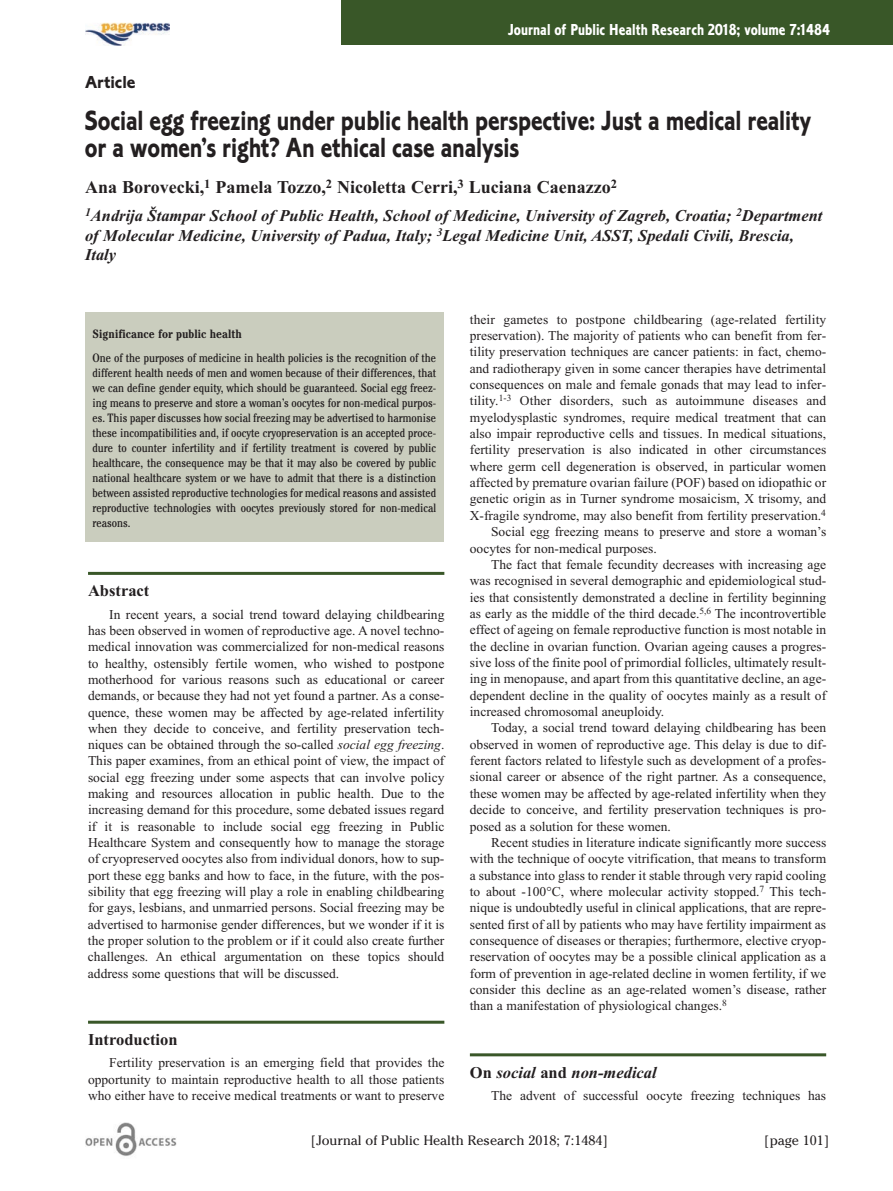
<style>
.page{position:relative;width:893px;height:1191px;background:#fff}
.page>*{position:absolute;margin:0;border:0;box-sizing:border-box;transform-origin:0 0}
.t1{font:28.8px/27px "Corinthian Bold Plain";letter-spacing:-.005em;color:#231f20;scale:.83 1}
.t2{font:700 18px "Times New Roman";color:#231f20}
.t3{font:18px "Corinthian Bold Plain";color:#231f20}
.t4{font:italic 700 16.5px/19.5px "Times New Roman";color:#231f20}
.t5{font:16.5px "Corinthian Bold Condensed Plain";color:#fff}
.t6{font:700 16.5px "Times New Roman";color:#231f20}
.t7{font:13.5px/16.4px "Times New Roman";color:#231f20;text-align:justify}
.t8{font:13.5px "Cheltenham";color:#231f20}
.t9{font:condensed 12px/15px "Cheltenham";color:#231f20;text-align:justify}
.t10{font:700 condensed 12px "Cheltenham";color:#231f20}
.s1{font-style:italic}
.s2{font-style:normal}
</style>
<div class="page">
<img style="left:85px;top:1123px;width:92px;height:33px">
<div style="left:342px;top:0;width:551px;height:45px;background:#395728"></div>
<img style="left:85px;top:22px;width:84px;height:24px">
<hr style="left:88px;top:572px;width:356px;height:3px;background:#395728">
<hr style="left:88px;top:1020px;width:356px;height:3px;background:#395728">
<hr style="left:470px;top:1053px;width:356px;height:3px;background:#395728">
<div style="left:85px;top:312px;width:359px;height:230px;background:#cacdbe"></div>
<h2 class="t3" style="left:85px;top:76px;width:52px">Article</h2>
<p class="t5" style="left:508px;top:24px;width:324px">Journal of Public Health Research 2018; volume 7:1484</p>
<h1 class="t1" style="left:85px;top:109px;width:876px">Social egg freezing under public health perspective: Just a medical reality or a women’s right? An ethical case analysis</h1>
<h2 class="t2" style="left:85px;top:176px;width:533px">Ana Borovecki,<sup>1</sup> Pamela Tozzo,<sup>2</sup> Nicoletta Cerri,<sup>3</sup> Luciana Caenazzo<sup>2</sup></h2>
<p class="t4" style="left:85px;top:206px;width:739px"><sup>1</sup>Andrija Štampar School of Public Health, School of Medicine, University of Zagreb, Croatia; <sup>2</sup>Department of Molecular Medicine, University of Padua, Italy; <sup>3</sup>Legal Medicine Unit, ASST, Spedali Civili, Brescia,<br>Italy</p>
<p class="t10" style="left:93px;top:330px;width:151px">Significance for public health</p>
<p class="t9" style="left:93px;top:351px;width:345px">One of the purposes of medicine in health policies is the recognition of the different health needs of men and women because of their differences, that we can define gender equity, which should be guaranteed. Social egg freez&shy;ing means to preserve and store a woman’s oocytes for non-medical purpos&shy;es. This paper discusses how social freezing may be advertised to harmonise these incompatibilities and, if oocyte cryopreservation is an accepted proce&shy;dure to counter infertility and if fertility treatment is covered by public healthcare, the consequence may be that it may also be covered by public national healthcare system or we have to admit that there is a distinction between assisted reproductive technologies for medical reasons and assisted reproductive technologies with oocytes previously stored for non-medical reasons.</p>
<p class="t6" style="left:88px;top:581px;width:63px">Abstract</p>
<p class="t7" style="left:88px;top:605px;width:358px;text-indent:21px">In recent years, a social trend toward delaying childbearing has been observed in women of reproductive age. A novel techno&shy;medical innovation was commercialized for non-medical reasons to healthy, ostensibly fertile women, who wished to postpone motherhood for various reasons such as educational or career demands, or because they had not yet found a partner. As a conse&shy;quence, these women may be affected by age-related infertility when they decide to conceive, and fertility preservation tech&shy;niques can be obtained through the so-called <span class="s1">social egg freezing</span>.<br>This paper examines, from an ethical point of view, the impact of social egg freezing under some aspects that can involve policy making and resources allocation in public health. Due to the increasing demand for this procedure, some debated issues regard if it is reasonable to include social egg freezing in Public Healthcare System and consequently how to manage the storage of cryopreserved oocytes also from individual donors, how to sup&shy;port these egg banks and how to face, in the future, with the pos&shy;sibility that egg freezing will play a role in enabling childbearing for gays, lesbians, and unmarried persons. Social freezing may be advertised to harmonise gender differences, but we wonder if it is the proper solution to the problem or if it could also create further challenges. An ethical argumentation on these topics should address some questions that will be discussed.</p>
<p class="t6" style="left:88px;top:1029px;width:91px">Introduction</p>
<p class="t7" style="left:88px;top:1054px;width:358px;text-indent:21px">Fertility preservation is an emerging field that provides the opportunity to maintain reproductive health to all those patients who either have to receive medical treatments or want to preserve</p>
<p class="t7" style="left:470px;top:311px;width:358px">their gametes to postpone childbearing (age-related fertility</p>
<p class="t7" style="left:470px;top:327px;width:358px">preservation). The majority of patients who can benefit from fer-</p>
<p class="t7" style="left:470px;top:343px;width:358px">tility preservation techniques are cancer patients: in fact, chemo-</p>
<p class="t7" style="left:470px;top:360px;width:358px">and radiotherapy given in some cancer therapies have detrimental</p>
<p class="t7" style="left:470px;top:376px;width:358px">consequences on male and female gonads that may lead to infer-</p>
<p class="t7" style="left:470px;top:392px;width:358px">tility.<sup>1-3</sup> Other disorders, such as autoimmune diseases and</p>
<p class="t7" style="left:470px;top:409px;width:358px">myelodysplastic syndromes, require medical treatment that can</p>
<p class="t7" style="left:470px;top:425px;width:358px">also impair reproductive cells and tissues. In medical situations,</p>
<p class="t7" style="left:470px;top:441px;width:358px">fertility preservation is also indicated in other circumstances</p>
<p class="t7" style="left:470px;top:458px;width:358px">where germ cell degeneration is observed, in particular women</p>
<p class="t7" style="left:470px;top:474px;width:358px">affected by premature ovarian failure (POF) based on idiopathic or</p>
<p class="t7" style="left:470px;top:490px;width:358px">genetic origin as in Turner syndrome mosaicism, X trisomy, and</p>
<p class="t7" style="left:470px;top:507px;width:358px">X-fragile syndrome, may also benefit from fertility preservation.<sup>4</sup></p>
<p class="t7" style="left:491px;top:523px;width:337px">Social egg freezing means to preserve and store a woman’s</p>
<p class="t7" style="left:470px;top:539px;width:188px">oocytes for non-medical purposes.</p>
<p class="t7" style="left:491px;top:556px;width:337px">The fact that female fecundity decreases with increasing age</p>
<p class="t7" style="left:470px;top:572px;width:358px">was recognised in several demographic and epidemiological stud-</p>
<p class="t7" style="left:470px;top:589px;width:358px">ies that consistently demonstrated a decline in fertility beginning</p>
<p class="t7" style="left:470px;top:605px;width:358px">as early as the middle of the third decade.<sup>5,6</sup> The incontrovertible</p>
<p class="t7" style="left:470px;top:621px;width:358px">effect of ageing on female reproductive function is most notable in</p>
<p class="t7" style="left:470px;top:638px;width:358px">the decline in ovarian function. Ovarian ageing causes a progres-</p>
<p class="t7" style="left:470px;top:654px;width:358px">sive loss of the finite pool of primordial follicles, ultimately result-</p>
<p class="t7" style="left:470px;top:670px;width:358px">ing in menopause, and apart from this quantitative decline, an age-</p>
<p class="t7" style="left:470px;top:687px;width:358px">dependent decline in the quality of oocytes mainly as a result of</p>
<p class="t7" style="left:470px;top:703px;width:196px">increased chromosomal aneuploidy.</p>
<p class="t7" style="left:491px;top:719px;width:337px">Today, a social trend toward delaying childbearing has been</p>
<p class="t7" style="left:470px;top:736px;width:358px">observed in women of reproductive age. This delay is due to dif-</p>
<p class="t7" style="left:470px;top:752px;width:358px">ferent factors related to lifestyle such as development of a profes-</p>
<p class="t7" style="left:470px;top:768px;width:358px">sional career or absence of the right partner. As a consequence,</p>
<p class="t7" style="left:470px;top:785px;width:358px">these women may be affected by age-related infertility when they</p>
<p class="t7" style="left:470px;top:801px;width:358px">decide to conceive, and fertility preservation techniques is pro-</p>
<p class="t7" style="left:470px;top:817px;width:203px">posed as a solution for these women.</p>
<p class="t7" style="left:491px;top:834px;width:337px">Recent studies in literature indicate significantly more success</p>
<p class="t7" style="left:470px;top:850px;width:358px">with the technique of oocyte vitrification, that means to transform</p>
<p class="t7" style="left:470px;top:866px;width:358px">a substance into glass to render it stable through very rapid cooling</p>
<p class="t7" style="left:470px;top:883px;width:358px">to about -100°C, where molecular activity stopped.<sup>7</sup> This tech-</p>
<p class="t7" style="left:470px;top:899px;width:358px">nique is undoubtedly useful in clinical applications, that are repre-</p>
<p class="t7" style="left:470px;top:915px;width:358px">sented first of all by patients who may have fertility impairment as</p>
<p class="t7" style="left:470px;top:932px;width:358px">consequence of diseases or therapies; furthermore, elective cryop-</p>
<p class="t7" style="left:470px;top:948px;width:358px">reservation of oocytes may be a possible clinical application as a</p>
<p class="t7" style="left:470px;top:965px;width:358px">form of prevention in age-related decline in women fertility, if we</p>
<p class="t7" style="left:470px;top:981px;width:358px">consider this decline as an age-related women’s disease, rather</p>
<p class="t7" style="left:470px;top:997px;width:258px">than a manifestation of physiological changes.<sup>8</sup></p>
<p class="t4" style="left:470px;top:1062px;width:188px"><span class="s2">On</span> social <span class="s2">and</span> non-medical</p>
<p class="t7" style="left:491px;top:1087px;width:337px">The advent of successful oocyte freezing techniques has</p>
<p class="t8" style="left:311px;top:1132px;width:299px">[Journal of Public Health Research 2018; 7:1484]</p>
<p class="t8" style="left:764px;top:1132px;width:66px">[page 101]</p>
</div>
